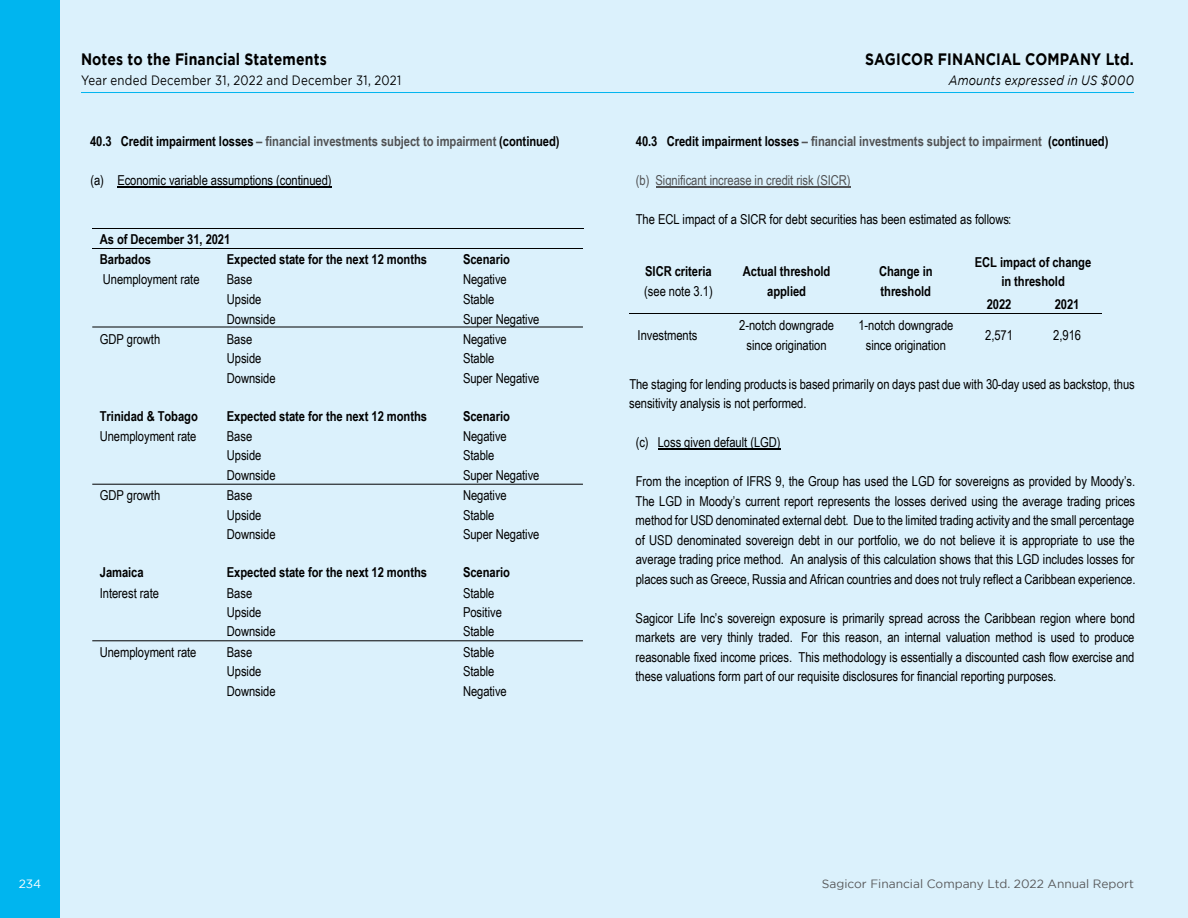
<style>
.page{position:relative;width:1188px;height:918px;background:#dbf1fc}
.page>*{position:absolute;margin:0;border:0;box-sizing:border-box;transform-origin:0 0}
.t1{font:700 16.5px "Gotham";letter-spacing:.01em;color:#000;scale:.85 1}
.t2{font:13.65px/19.5px "Arial Narrow";letter-spacing:-.005em;color:#000}
.t3{font:700 13.65px/20.1px "Arial Narrow";letter-spacing:-.005em;color:#000}
.t4{font:700 13.65px "Arial Narrow";letter-spacing:-.005em;color:#515254}
.t5{font:13.65px "Arial Narrow";letter-spacing:-.005em;color:#515254}
.t6{font:13.5px "Gotham";letter-spacing:.02em;color:#000;scale:.85 1}
.t7{font:italic 13.5px "Gotham";letter-spacing:.02em;color:#000;scale:.85 1}
.t8{font:12px "Gotham";color:#58595b}
.t9{font:12px "Gotham";color:#fff}
.s1{color:#000}
</style>
<div class="page">
<div style="left:0;top:0;width:60px;height:918px;background:#00b5ef"></div>
<hr style="left:81px;top:92px;width:1053px;height:1px;background:#00b5ef">
<hr style="left:92px;top:228px;width:491px;height:1px;background:#000">
<hr style="left:92px;top:248px;width:127px;height:1px;background:#000">
<hr style="left:219px;top:248px;width:236px;height:1px;background:#000">
<hr style="left:456px;top:248px;width:127px;height:1px;background:#000">
<hr style="left:629px;top:314px;width:98px;height:1px;background:#000">
<hr style="left:728px;top:314px;width:118px;height:1px;background:#000">
<hr style="left:847px;top:314px;width:118px;height:1px;background:#000">
<hr style="left:966px;top:314px;width:67px;height:1px;background:#000">
<hr style="left:1034px;top:314px;width:67px;height:1px;background:#000">
<hr style="left:92px;top:327px;width:491px;height:1px;background:#000">
<hr style="left:92px;top:484px;width:491px;height:1px;background:#000">
<hr style="left:92px;top:640px;width:491px;height:1px;background:#000">
<hr style="left:117px;top:186px;width:215px;height:1px;background:#000">
<hr style="left:656px;top:186px;width:194px;height:2px;background:#515254">
<hr style="left:658px;top:449px;width:123px;height:1px;background:#000">
<p class="t1" style="left:81px;top:50px;width:291px">Notes to the Financial Statements</p>
<p class="t1" style="left:865px;top:50px;width:318px">SAGICOR FINANCIAL COMPANY Ltd.</p>
<p class="t6" style="left:81px;top:72px;width:378px">Year ended December 31, 2022 and December 31, 2021</p>
<p class="t7" style="left:949px;top:72px;width:219px">Amounts expressed in US $000</p>
<p class="t4" style="left:90px;top:131px;width:471px"><span class="s1">40.3 Credit impairment losses</span> – financial investments subject to impairment <span class="s1">(continued)</span></p>
<p class="t4" style="left:636px;top:131px;width:474px"><span class="s1">40.3 Credit impairment losses</span> – financial investments subject to impairment <span class="s1">(continued)</span></p>
<p class="t2" style="left:90px;top:170px;width:243px">(a) Economic variable assumptions (continued)</p>
<p class="t5" style="left:636px;top:170px;width:216px">(b) Significant increase in credit risk (SICR)</p>
<p class="t2" style="left:636px;top:209px;width:377px">The ECL impact of a SICR for debt securities has been estimated as follows:</p>
<p class="t3" style="left:100px;top:229px;width:132px">As of December 31, 2021<br>Barbados</p>
<p class="t3" style="left:227px;top:249px;width:202px">Expected state for the next 12 months</p>
<p class="t2" style="left:227px;top:269px;width:50px">Base<br>Upside<br>Downside</p>
<p class="t3" style="left:463px;top:249px;width:48px">Scenario</p>
<p class="t3" style="left:975px;top:252px;width:118px;line-height:19.5px;text-align:center">ECL impact of change in threshold</p>
<p class="t3" style="left:987px;top:294px;width:26px">2022</p>
<p class="t3" style="left:1055px;top:294px;width:26px">2021</p>
<p class="t3" style="left:645px;top:261px;width:68px">SICR criteria</p>
<p class="t3" style="left:743px;top:261px;width:89px">Actual threshold</p>
<p class="t3" style="left:879px;top:261px;width:55px">Change in</p>
<p class="t2" style="left:103px;top:269px;width:98px">Unemployment rate</p>
<p class="t2" style="left:463px;top:269px;width:45px">Negative</p>
<p class="t2" style="left:644px;top:281px;width:70px">(see note 3.1)</p>
<p class="t3" style="left:767px;top:280px;width:40px">applied</p>
<p class="t3" style="left:881px;top:280px;width:52px">threshold</p>
<p class="t2" style="left:463px;top:289px;width:33px">Stable</p>
<p class="t2" style="left:463px;top:309px;width:78px">Super Negative</p>
<p class="t2" style="left:739px;top:315px;width:97px;text-align:center">2-notch downgrade since origination</p>
<p class="t2" style="left:858px;top:315px;width:97px;text-align:center">1-notch downgrade since origination</p>
<p class="t2" style="left:100px;top:329px;width:62px">GDP growth</p>
<p class="t2" style="left:227px;top:329px;width:27px">Base</p>
<p class="t2" style="left:463px;top:329px;width:45px">Negative</p>
<p class="t2" style="left:638px;top:325px;width:61px">Investments</p>
<p class="t2" style="left:985px;top:325px;width:29px">2,571</p>
<p class="t2" style="left:1053px;top:325px;width:29px">2,916</p>
<p class="t2" style="left:227px;top:348px;width:50px">Upside<br>Downside</p>
<p class="t3" style="left:227px;top:405px;width:202px">Expected state for the next 12 months</p>
<p class="t2" style="left:227px;top:426px;width:50px">Base<br>Upside<br>Downside</p>
<p class="t2" style="left:463px;top:348px;width:78px">Stable<br>Super Negative</p>
<p class="t2" style="left:629px;top:374px;width:507px">The staging for lending products is based primarily on days past due with 30-day used as backstop, thus sensitivity analysis is not performed.</p>
<p class="t3" style="left:100px;top:405px;width:100px">Trinidad &amp; Tobago</p>
<p class="t2" style="left:100px;top:426px;width:98px">Unemployment rate</p>
<p class="t3" style="left:463px;top:405px;width:48px">Scenario</p>
<p class="t2" style="left:463px;top:426px;width:45px">Negative</p>
<p class="t2" style="left:636px;top:432px;width:146px">(c) Loss given default (LGD)</p>
<p class="t2" style="left:636px;top:471px;width:501px;text-align:justify">From the inception of IFRS 9, the Group has used the LGD for sovereigns as provided by Moody’s.<br>The LGD in Moody’s current report represents the losses derived using the average trading prices method for USD denominated external debt. Due to the limited trading activity and the small percentage of USD denominated sovereign debt in our portfolio, we do not believe it is appropriate to use the average trading price method. An analysis of this calculation shows that this LGD includes losses for places such as Greece, Russia and African countries and does not truly reflect a Caribbean experience.</p>
<p class="t2" style="left:635px;top:608px;width:501px;text-align:justify">Sagicor Life Inc’s sovereign exposure is primarily spread across the Caribbean region where bond markets are very thinly traded. For this reason, an internal valuation method is used to produce reasonable fixed income prices. This methodology is essentially a discounted cash flow exercise and these valuations form part of our requisite disclosures for financial reporting purposes.</p>
<p class="t2" style="left:463px;top:445px;width:78px">Stable<br>Super Negative</p>
<p class="t2" style="left:100px;top:485px;width:62px">GDP growth</p>
<p class="t2" style="left:227px;top:485px;width:27px">Base</p>
<p class="t2" style="left:463px;top:485px;width:45px">Negative</p>
<p class="t2" style="left:227px;top:505px;width:50px">Upside<br>Downside</p>
<p class="t3" style="left:227px;top:562px;width:202px">Expected state for the next 12 months</p>
<p class="t2" style="left:227px;top:583px;width:50px">Base<br>Upside<br>Downside</p>
<p class="t2" style="left:463px;top:505px;width:78px">Stable<br>Super Negative</p>
<p class="t3" style="left:100px;top:562px;width:45px">Jamaica</p>
<p class="t3" style="left:463px;top:562px;width:48px">Scenario</p>
<p class="t2" style="left:100px;top:583px;width:61px">Interest rate</p>
<p class="t2" style="left:463px;top:583px;width:40px">Stable<br>Positive<br>Stable</p>
<p class="t2" style="left:100px;top:642px;width:98px">Unemployment rate</p>
<p class="t2" style="left:227px;top:642px;width:27px">Base</p>
<p class="t2" style="left:463px;top:642px;width:33px">Stable</p>
<p class="t2" style="left:227px;top:661px;width:36px">Upside</p>
<p class="t2" style="left:463px;top:661px;width:33px">Stable</p>
<p class="t2" style="left:227px;top:681px;width:50px">Downside</p>
<p class="t2" style="left:463px;top:681px;width:45px">Negative</p>
<p class="t9" style="left:19px;top:877px;width:24px">234</p>
<p class="t8" style="left:822px;top:877px;width:314px">Sagicor Financial Company Ltd. 2022 Annual Report</p>
</div>
